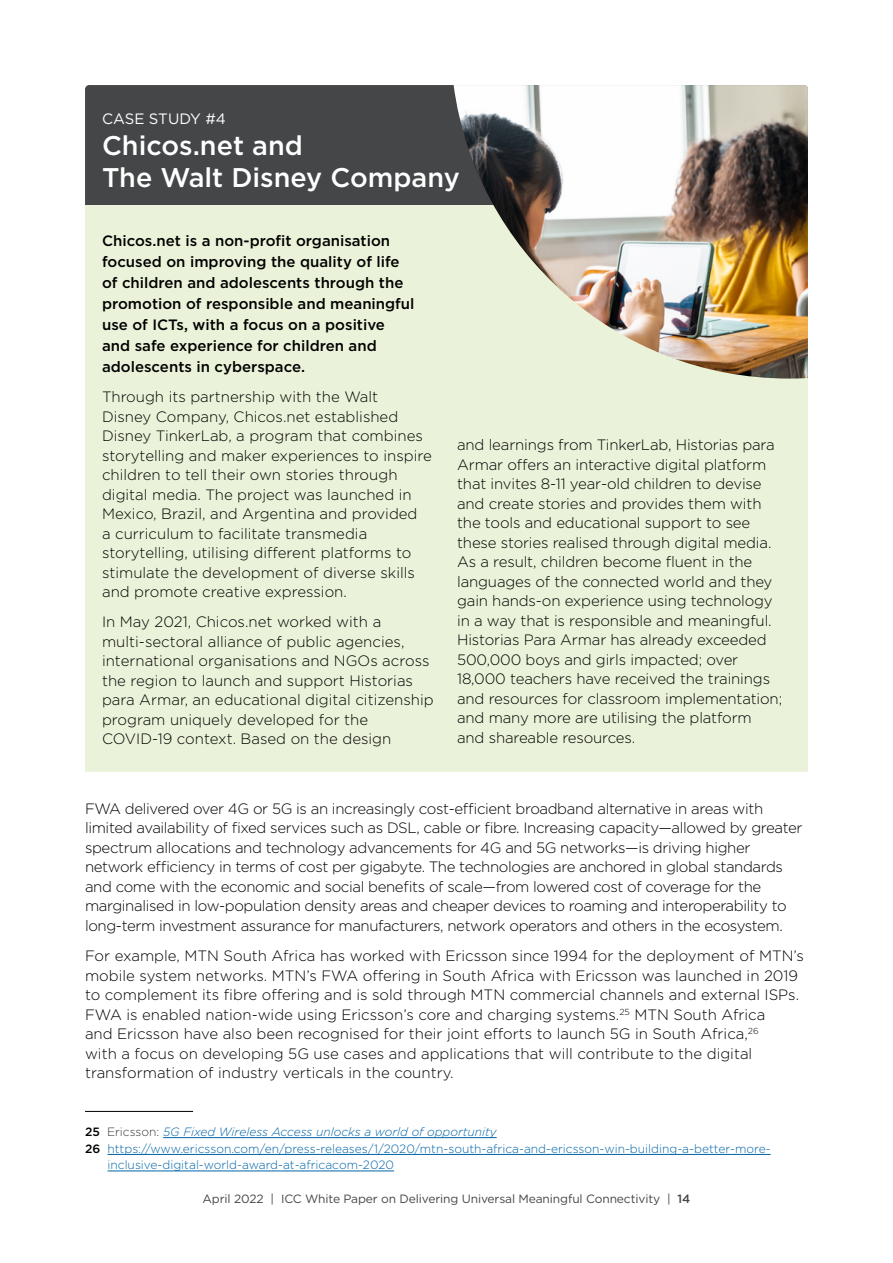
<style>
.page{position:relative;width:893px;height:1263px;background:#fff}
.page>*{position:absolute;margin:0;border:0;box-sizing:border-box;transform-origin:0 0}
.t1{font:500 27px/31.5px "Gotham";color:#fff}
.t2{font:300 15px/19.5px "Gotham";letter-spacing:-.01em;color:#000}
.t3{font:500 15px/21px "Gotham";color:#000}
.t4{font:15px "Gotham";color:#fff}
.t5{font:300 12px "Gotham";color:#0064a8}
.t6{font:12px "Gotham";letter-spacing:-.01em;color:#444648}
.t7{font:italic 300 12px "Gotham";color:#0064a8}
.s1{font-weight:500;font-style:normal;color:#000}
.s2{font-style:normal;color:#363a3c}
.s3{font-weight:500;color:#000}
.s4{font-weight:500}
</style>
<div class="page">
<hr style="left:85px;top:1111px;width:108px;height:1px;background:#000">
<hr style="left:163px;top:1137px;width:334px;height:1px;background:#0064a8">
<hr style="left:107px;top:1154px;width:664px;height:1px;background:#0064a8">
<hr style="left:107px;top:1170px;width:287px;height:1px;background:#0064a8">
<div style="left:85px;top:205px;width:723px;height:567px;background:#eaf3d9"></div>
<div style="left:85px;top:85px;width:723px;height:120px;background:#444648"></div>
<img style="left:454px;top:85px;width:354px;height:294px">
<p class="t4" style="left:102px;top:109px;width:125px">CASE STUDY #4</p>
<h1 class="t1" style="left:102px;top:130px;width:359px">Chicos.net and<br>The Walt Disney Company</h1>
<p class="t3" style="left:102px;top:230px;width:314px">Chicos.net is a non-profit organisation focused on improving the quality of life of children and adolescents through the promotion of responsible and meaningful use of ICTs, with a focus on a positive and safe experience for children and adolescents in cyberspace.</p>
<p class="t2" style="left:102px;top:387px;width:331px">Through its partnership with the Walt<br>Disney Company, Chicos.net established Disney TinkerLab, a program that combines storytelling and maker experiences to inspire children to tell their own stories through digital media. The project was launched in Mexico, Brazil, and Argentina and provided<br>a curriculum to facilitate transmedia storytelling, utilising different platforms to stimulate the development of diverse skills and promote creative expression.</p>
<p class="t2" style="left:102px;top:612px;width:333px">In May 2021, Chicos.net worked with a multi-sectoral alliance of public agencies, international organisations and NGOs across the region to launch and support Historias para Armar, an educational digital citizenship program uniquely developed for the COVID-19 context. Based on the design</p>
<p class="t2" style="left:457px;top:435px;width:327px">and learnings from TinkerLab, Historias para Armar offers an interactive digital platform that invites 8-11 year-old children to devise and create stories and provides them with the tools and educational support to see these stories realised through digital media.<br>As a result, children become fluent in the languages of the connected world and they gain hands-on experience using technology in a way that is responsible and meaningful.<br>Historias Para Armar has already exceeded 500,000 boys and girls impacted; over 18,000 teachers have received the trainings and resources for classroom implementation; and many more are utilising the platform and shareable resources.</p>
<p class="t2" style="left:85px;top:798px;width:719px">FWA delivered over 4G or 5G is an increasingly cost-efficient broadband alternative in areas with limited availability of fixed services such as DSL, cable or fibre. Increasing capacity—allowed by greater spectrum allocations and technology advancements for 4G and 5G networks—is driving higher network efficiency in terms of cost per gigabyte. The technologies are anchored in global standards and come with the economic and social benefits of scale—from lowered cost of coverage for the marginalised in low-population density areas and cheaper devices to roaming and interoperability to long-term investment assurance for manufacturers, network operators and others in the ecosystem.</p>
<p class="t2" style="left:85px;top:946px;width:720px">For example, MTN South Africa has worked with Ericsson since 1994 for the deployment of MTN’s mobile system networks. MTN’s FWA offering in South Africa with Ericsson was launched in 2019 to complement its fibre offering and is sold through MTN commercial channels and external ISPs.<br>FWA is enabled nation-wide using Ericsson’s core and charging systems.<sup>25</sup> MTN South Africa<br>and Ericsson have also been recognised for their joint efforts to launch 5G in South Africa,<sup>26<br></sup>with a focus on developing 5G use cases and applications that will contribute to the digital transformation of industry verticals in the country.</p>
<p class="t7" style="left:85px;top:1124px;width:413px"><span class="s1">25</span> <span class="s2">Ericsson:</span> 5G Fixed Wireless Access unlocks a world of opportunity</p>
<p class="t5" style="left:85px;top:1141px;width:687px"><span class="s3">26</span> https://www.ericsson.com/en/press-releases/1/2020/mtn-south-africa-and-ericsson-win-building-a-better-more-</p>
<p class="t5" style="left:107px;top:1157px;width:288px">inclusive-digital-world-award-at-africacom-2020</p>
<p class="t6" style="left:203px;top:1191px;width:489px">April 2022 | ICC White Paper on Delivering Universal Meaningful Connectivity | <span class="s4">14</span></p>
</div>
